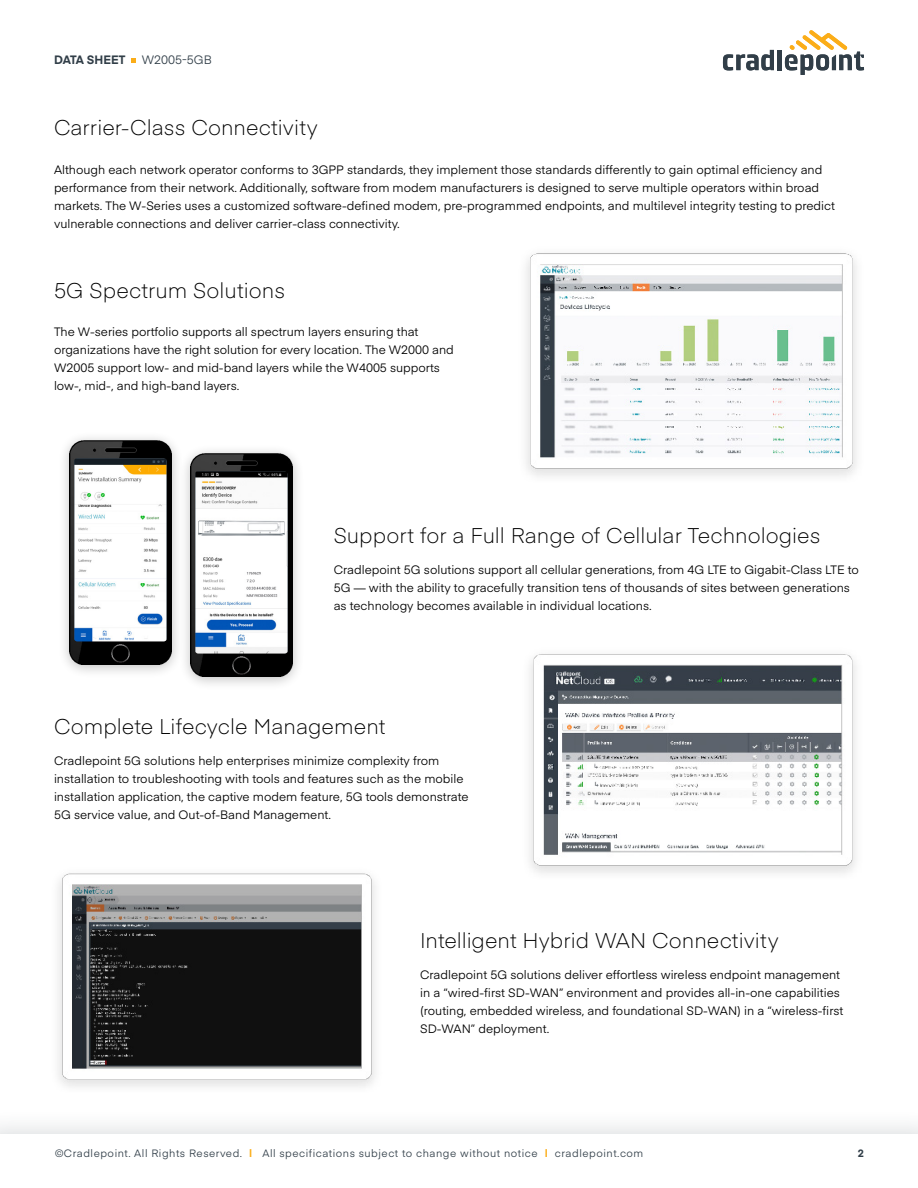
<style>
.page{position:relative;width:918px;height:1188px;background:#fff}
.page>*{position:absolute;margin:0;border:0;box-sizing:border-box;transform-origin:0 0}
.t1{font:300 21px "Eina 01";letter-spacing:.005em;color:#000}
.t2{font:12px/18px "Eina 01";color:#000}
.t3{font:700 12px "Eina 01";color:#313e48}
.t4{font:12px "Eina 01";color:#313e48}
.t5{font:10.5px "Eina 01";letter-spacing:.05em;color:#313e48}
.t6{font:700 10.5px "Eina 01";color:#313e48}
.s1{font-weight:700;color:#fbad18}
</style>
<div class="page">
<div style="left:0;top:1109px;width:918px;height:79px;background:#313e48;opacity:.22"></div>
<div style="left:0;top:1134px;width:918px;height:54px;background:#fff"></div>
<svg style="left:131px;top:58px;width:5px;height:5px"></svg>
<svg style="left:723px;top:50px;width:51px;height:20px"></svg>
<hr style="left:778px;top:50px;width:4px;height:20px;background:#313e48">
<svg style="left:785px;top:30px;width:79px;height:45px"></svg>
<img style="left:526px;top:253px;width:331px;height:223px">
<img style="left:529px;top:654px;width:327px;height:219px">
<img style="left:58px;top:873px;width:317px;height:214px">
<div style="left:58px;top:431px;width:126px;height:248px;background:#000;opacity:.25"></div>
<img style="left:70px;top:441px;width:102px;height:223px">
<div style="left:179px;top:444px;width:125px;height:247px;background:#000;opacity:.25"></div>
<img style="left:190px;top:453px;width:102px;height:224px">
<p class="t3" style="left:54px;top:51px;width:73px">DATA SHEET</p>
<p class="t4" style="left:142px;top:51px;width:72px">W2005-5GB</p>
<h1 class="t1" style="left:54px;top:112px;width:265px">Carrier-Class Connectivity</h1>
<p class="t2" style="left:54px;top:160px;width:783px">Although each network operator conforms to 3GPP standards, they implement those standards differently to gain optimal efficiency and performance from their network. Additionally, software from modem manufacturers is designed to serve multiple operators within broad markets. The W-Series uses a customized software-defined modem, pre-programmed endpoints, and multilevel integrity testing to predict vulnerable connections and deliver carrier-class connectivity.</p>
<h1 class="t1" style="left:54px;top:275px;width:233px">5G Spectrum Solutions</h1>
<p class="t2" style="left:54px;top:322px;width:401px">The W-series portfolio supports all spectrum layers ensuring that organizations have the right solution for every location. The W2000 and W2005 support low- and mid-band layers while the W4005 supports low-, mid-, and high-band layers.</p>
<h1 class="t1" style="left:334px;top:520px;width:488px">Support for a Full Range of Cellular Technologies</h1>
<p class="t2" style="left:334px;top:560px;width:527px">Cradlepoint 5G solutions support all cellular generations, from 4G LTE to Gigabit-Class LTE to<br>5G — with the ability to gracefully transition tens of thousands of sites between generations as technology becomes available in individual locations.</p>
<h1 class="t1" style="left:54px;top:711px;width:333px">Complete Lifecycle Management</h1>
<p class="t2" style="left:54px;top:751px;width:416px">Cradlepoint 5G solutions help enterprises minimize complexity from installation to troubleshooting with tools and features such as the mobile installation application, the captive modem feature, 5G tools demonstrate 5G service value, and Out-of-Band Management.</p>
<h1 class="t1" style="left:420px;top:924px;width:360px">Intelligent Hybrid WAN Connectivity</h1>
<p class="t2" style="left:420px;top:965px;width:425px">Cradlepoint 5G solutions deliver effortless wireless endpoint management in a “wired-first SD-WAN” environment and provides all-in-one capabilities (routing, embedded wireless, and foundational SD-WAN) in a “wireless-first SD-WAN” deployment.</p>
<p class="t5" style="left:55px;top:1146px;width:590px">©Cradlepoint. All Rights Reserved. <span class="s1">|</span> All specifications subject to change without notice <span class="s1">|</span> cradlepoint.com</p>
<p class="t6" style="left:858px;top:1146px;width:8px">2</p>
</div>
